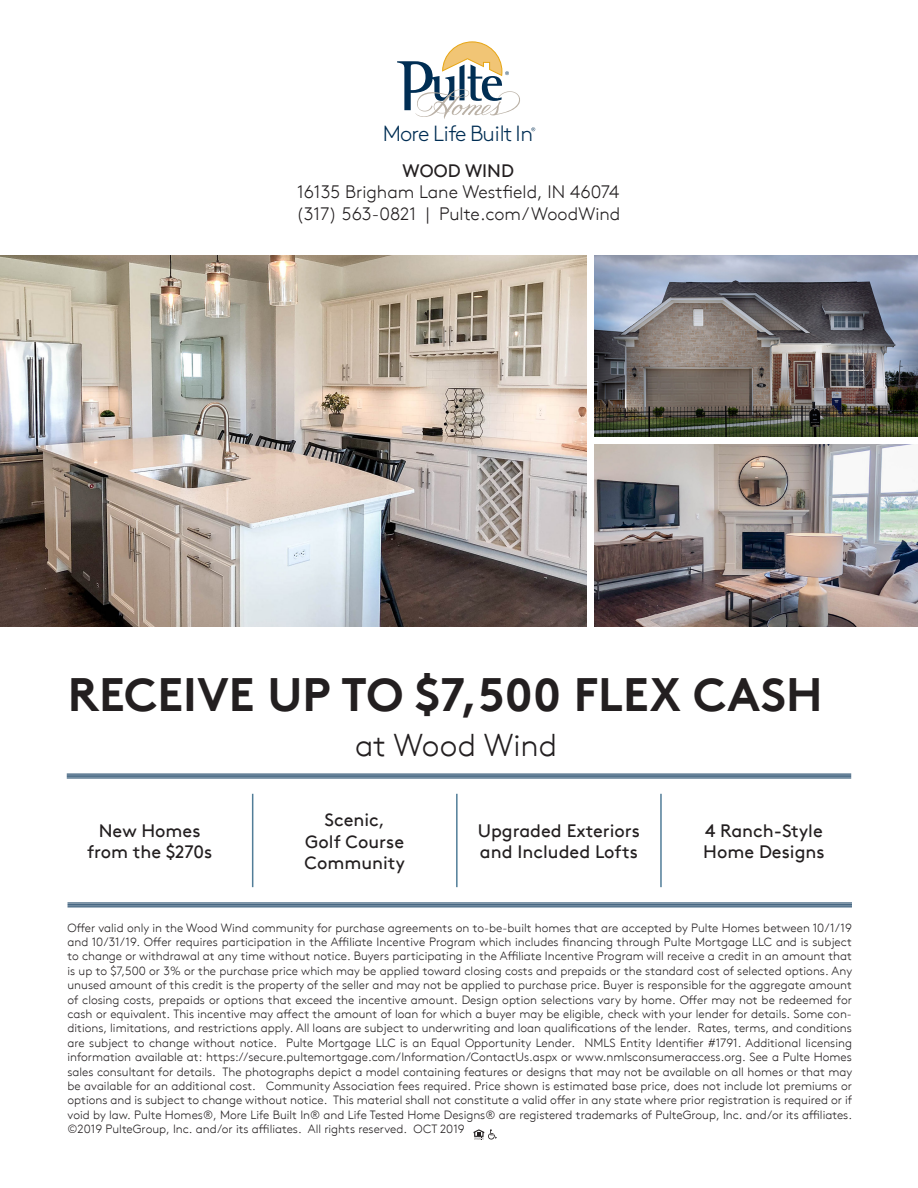
<style>
.page{position:relative;width:918px;height:1188px;background:#fff}
.page>*{position:absolute;margin:0;border:0;box-sizing:border-box;transform-origin:0 0}
.t1{font:700 46.8px "Brown TT";color:#231f20}
.t2{font:300 31.5px "Brown TT";color:#231f20}
.t3{font:300 21.9px "Brown Std";letter-spacing:-.04em;color:#002e54}
.t4{font:18px/21.6px "Brown TT";color:#231f20}
.t5{font:300 18px "Brown TT";color:#231f20}
.t6{font:300 12px/14.4px "Brown TT";color:#231f20;text-align:justify}
</style>
<div class="page">
<img style="left:0;top:255px;width:587px;height:372px">
<hr style="left:67px;top:774px;width:784px;height:1px;background:#002e54">
<hr style="left:67px;top:775px;width:784px;height:2px;background:#002e54">
<hr style="left:67px;top:778px;width:784px;height:1px;background:#002e54">
<hr style="left:68px;top:903px;width:784px;height:1px;background:#002e54">
<hr style="left:68px;top:904px;width:784px;height:2px;background:#002e54">
<hr style="left:68px;top:907px;width:784px;height:1px;background:#002e54">
<img style="left:595px;top:255px;width:323px;height:182px">
<img style="left:595px;top:445px;width:323px;height:182px">
<svg style="left:474px;top:1129px;width:23px;height:11px"></svg>
<hr style="left:252px;top:794px;width:1px;height:93px;background:#517d98">
<hr style="left:456px;top:794px;width:2px;height:93px;background:#517d98">
<hr style="left:660px;top:794px;width:2px;height:93px;background:#517d98">
<svg style="left:397px;top:41px;width:123px;height:78px"></svg>
<svg style="left:531px;top:127px;width:4px;height:4px"></svg>
<p class="t3" style="left:383px;top:121px;width:152px">More Life Built In</p>
<p class="t4" style="left:403px;top:160px;width:113px">WOOD WIND</p>
<p class="t5" style="left:297px;top:182px;width:324px">16135 Brigham Lane Westfield, IN 46074</p>
<p class="t5" style="left:296px;top:203px;width:326px">(317) 563-0821 | Pulte.com/WoodWind</p>
<p class="t1" style="left:68px;top:666px;width:757px">RECEIVE UP TO $7,500 FLEX CASH</p>
<p class="t2" style="left:355px;top:727px;width:204px">at Wood Wind</p>
<p class="t4" style="left:99px;top:820px;width:103px">New Homes</p>
<p class="t4" style="left:87px;top:841px;width:127px">from the $270s</p>
<p class="t4" style="left:325px;top:809px;width:62px">Scenic,</p>
<p class="t4" style="left:305px;top:831px;width:100px">Golf Course</p>
<p class="t4" style="left:305px;top:852px;width:102px">Community</p>
<p class="t4" style="left:478px;top:820px;width:164px">Upgraded Exteriors and Included Lofts</p>
<p class="t4" style="left:703px;top:820px;width:123px">4 Ranch-Style<br>Home Designs</p>
<p class="t6" style="left:68px;top:921px;width:786px">Offer valid only in the Wood Wind community for purchase agreements on to-be-built homes that are accepted by Pulte Homes between 10/1/19 and 10/31/19. Offer requires participation in the Affiliate Incentive Program which includes financing through Pulte Mortgage LLC and is subject to change or withdrawal at any time without notice. Buyers participating in the Affiliate Incentive Program will receive a credit in an amount that is up to $7,500 or 3% or the purchase price which may be applied toward closing costs and prepaids or the standard cost of selected options. Any unused amount of this credit is the property of the seller and may not be applied to purchase price. Buyer is responsible for the aggregate amount of closing costs, prepaids or options that exceed the incentive amount. Design option selections vary by home. Offer may not be redeemed for cash or equivalent. This incentive may affect the amount of loan for which a buyer may be eligible, check with your lender for details. Some con&shy;ditions, limitations, and restrictions apply. All loans are subject to underwriting and loan qualifications of the lender. Rates, terms, and conditions are subject to change without notice. Pulte Mortgage LLC is an Equal Opportunity Lender. NMLS Entity Identifier #1791. Additional licensing information available at: https://secure.pultemortgage.com/Information/ContactUs.aspx or www.nmlsconsumeraccess.org. See a Pulte Homes sales consultant for details. The photographs depict a model containing features or designs that may not be available on all homes or that may be available for an additional cost. Community Association fees required. Price shown is estimated base price, does not include lot premiums or options and is subject to change without notice. This material shall not constitute a valid offer in any state where prior registration is required or if void by law. Pulte Homes®, More Life Built In® and Life Tested Home Designs® are registered trademarks of PulteGroup, Inc. and/or its affiliates. ©2019 PulteGroup, Inc. and/or its affiliates. All rights reserved. OCT 2019</p>
</div>
